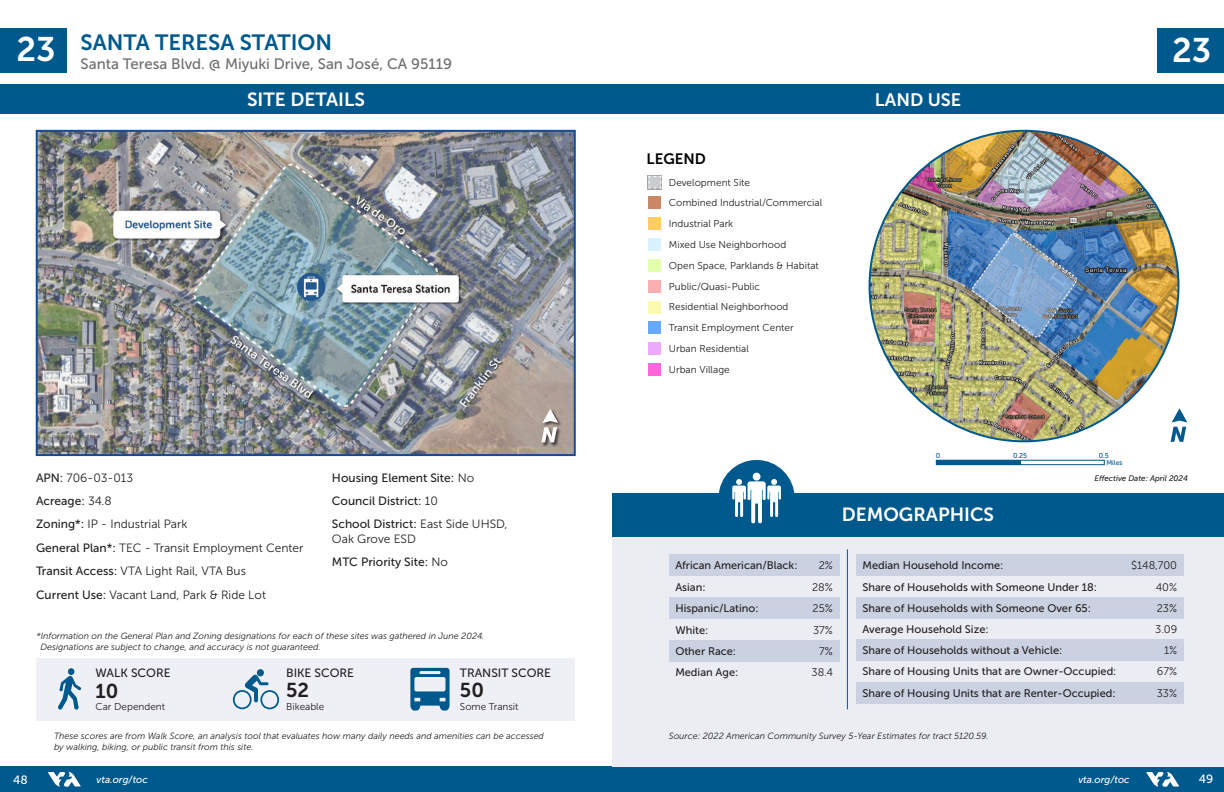
<style>
.page{position:relative;width:1224px;height:792px;background:#fff}
.page>*{position:absolute;margin:0;border:0;box-sizing:border-box;transform-origin:0 0}
.t1{font:34px "Museo Sans 700";color:#fff}
.t2{font:22px "Museo Sans 700";color:#00598c}
.t3{font:20px "Museo Sans 700";color:#231f20}
.t4{font:19px "Museo Sans 700";color:#fff}
.t5{font:18px "Museo Sans 700";color:#fff}
.t6{font:15px "Museo Sans 500";color:#6c6d70}
.t7{font:15px "Museo Sans 700";color:#000}
.t8{font:12px/14.4px "Museo Sans 300";color:#231f20}
.t9{font:12px "Museo Sans 500";color:#231f20}
.t10{font:12px "Museo Sans 500";color:#fff}
.t11{font:11px "Museo Sans 500";color:#231f20}
.t12{font:11px "Museo Sans 300";color:#231f20}
.t13{font:10px "Museo Sans 300";color:#231f20}
.t14{font:italic 10px "Museo Sans 500";color:#fff}
.Footnote{font:italic 9px/10.8px "Museo Sans 300";color:#231f20}
.t15{font:italic 8px "Museo Sans 500";color:#231f20}
.t16{font:7.1px "Museo Sans 500";color:#00598c}
.t17{font:6.9px "Museo Sans 500";color:#00598c}
.s1{font-family:"Museo Sans 500"}
.s2{font-family:"Museo Sans 300"}
</style>
<div class="page">
<div style="left:0;top:767px;width:1224px;height:25px;background:#00598c"></div>
<svg style="left:48px;top:772px;width:33px;height:15px"></svg>
<svg style="left:1146px;top:772px;width:33px;height:15px"></svg>
<img style="left:39px;top:133px;width:534px;height:320px">
<div style="left:36px;top:130px;width:540px;height:326px;border:2px solid #124c98"></div>
<div style="left:0;top:28px;width:67px;height:45px;background:#00598c"></div>
<div style="left:0;top:84px;width:612px;height:30px;background:#00598c"></div>
<div style="left:36px;top:659px;width:540px;height:62px;background:#eff0f6"></div>
<svg style="left:233px;top:669px;width:46px;height:40px"></svg>
<div style="left:68px;top:668px;width:6px;height:7px;background:#00598c;border-radius:50%"></div>
<svg style="left:58px;top:674px;width:23px;height:36px"></svg>
<svg style="left:410px;top:668px;width:40px;height:43px"></svg>
<div style="left:541px;top:409px;width:22px;height:38px;background:#231f20;opacity:.75"></div>
<svg style="left:541px;top:409px;width:17px;height:33px"></svg>
<div style="left:612px;top:498px;width:612px;height:269px;background:#ebedf3"></div>
<div style="left:1157px;top:28px;width:67px;height:45px;background:#00598c"></div>
<svg style="left:1171px;top:408px;width:16px;height:34px"></svg>
<div style="left:612px;top:493px;width:612px;height:43px;background:#00598c"></div>
<div style="left:612px;top:84px;width:612px;height:30px;background:#00598c"></div>
<div style="left:719px;top:460px;width:76px;height:76px;background:#00598c;border-radius:50%"></div>
<div style="left:753px;top:473px;width:8px;height:8px;background:#fff;border-radius:4px"></div>
<svg style="left:732px;top:479px;width:49px;height:44px"></svg>
<div style="left:649px;top:197px;width:12px;height:12px;background:#ca8866"></div>
<div style="left:649px;top:218px;width:12px;height:12px;background:#fc6"></div>
<div style="left:649px;top:238px;width:12px;height:13px;background:#d9f2ff"></div>
<div style="left:649px;top:259px;width:12px;height:12px;background:#e3ffab"></div>
<div style="left:649px;top:280px;width:12px;height:12px;background:#fab0b0"></div>
<div style="left:649px;top:301px;width:12px;height:12px;background:#fafab0"></div>
<div style="left:649px;top:343px;width:12px;height:12px;background:#ecabff"></div>
<div style="left:649px;top:322px;width:12px;height:12px;background:#67a9ff"></div>
<div style="left:649px;top:363px;width:12px;height:13px;background:#ff66db"></div>
<img style="left:870px;top:131px;width:308px;height:310px">
<div style="left:856px;top:555px;width:268px;height:21px;background:#cad2e2"></div>
<div style="left:1124px;top:555px;width:60px;height:21px;background:#cad2e2"></div>
<div style="left:856px;top:597px;width:268px;height:21px;background:#cad2e2"></div>
<div style="left:1124px;top:597px;width:60px;height:21px;background:#cad2e2"></div>
<div style="left:856px;top:639px;width:268px;height:22px;background:#cad2e2"></div>
<div style="left:1124px;top:639px;width:60px;height:22px;background:#cad2e2"></div>
<div style="left:856px;top:682px;width:268px;height:21px;background:#cad2e2"></div>
<div style="left:1124px;top:682px;width:60px;height:21px;background:#cad2e2"></div>
<div style="left:669px;top:555px;width:135px;height:21px;background:#cad2e2"></div>
<div style="left:804px;top:555px;width:35px;height:21px;background:#cad2e2"></div>
<div style="left:669px;top:597px;width:135px;height:22px;background:#cad2e2"></div>
<div style="left:804px;top:597px;width:35px;height:22px;background:#cad2e2"></div>
<div style="left:669px;top:640px;width:135px;height:21px;background:#cad2e2"></div>
<div style="left:804px;top:640px;width:35px;height:21px;background:#cad2e2"></div>
<hr style="left:847px;top:549px;width:1px;height:160px;background:#00598c">
<svg style="left:648px;top:175px;width:14px;height:14px"></svg>
<div style="left:649px;top:176px;width:12px;height:12px;background:#cbccce"></div>
<div style="left:936px;top:460px;width:169px;height:5px;border:1px solid #00598c"></div>
<div style="left:936px;top:460px;width:85px;height:5px;background:#00598c"></div>
<h1 class="t1" style="left:16px;top:30px;width:41px">23</h1>
<h2 class="t2" style="left:81px;top:30px;width:253px">SANTA TERESA STATION</h2>
<h3 class="t6" style="left:81px;top:55px;width:373px">Santa Teresa Blvd. @ Miyuki Drive, San José, CA 95119</h3>
<h3 class="t4" style="left:247px;top:89px;width:119px">SITE DETAILS</h3>
<h2 class="t8" style="left:36px;top:470px;width:99px"><span class="s1">APN:</span> 706-03-013</h2>
<p class="t9" style="left:36px;top:494px;width:77px">Acreage: <span class="s2">34.8</span></p>
<p class="t8" style="left:36px;top:517px;width:153px"><span class="s1">Zoning*:</span> IP - Industrial Park</p>
<p class="t8" style="left:36px;top:541px;width:269px"><span class="s1">General Plan*:</span> TEC - Transit Employment Center</p>
<p class="t8" style="left:36px;top:564px;width:212px"><span class="s1">Transit Access:</span> VTA Light Rail, VTA Bus</p>
<p class="t8" style="left:36px;top:587px;width:232px"><span class="s1">Current Use:</span> Vacant Land, Park &amp; Ride Lot</p>
<p class="t9" style="left:332px;top:471px;width:144px">Housing Element Site: <span class="s2">No</span></p>
<p class="t9" style="left:332px;top:494px;width:108px">Council District: <span class="s2">10</span></p>
<p class="t8" style="left:332px;top:517px;width:177px"><span class="s1">School District:</span> East Side UHSD,<br>Oak Grove ESD</p>
<p class="t9" style="left:332px;top:556px;width:118px">MTC Priority Site: <span class="s2">No</span></p>
<p class="Footnote" style="left:36px;top:631px;width:449px">*Information on the General Plan and Zoning designations for each of these sites was gathered in June 2024.</p>
<p class="Footnote" style="left:41px;top:642px;width:282px">Designations are subject to change, and accuracy is not guaranteed.</p>
<p class="t9" style="left:95px;top:667px;width:77px">WALK SCORE</p>
<p class="t9" style="left:286px;top:666px;width:70px">BIKE SCORE</p>
<p class="t13" style="left:95px;top:701px;width:71px">Car Dependent</p>
<p class="t9" style="left:460px;top:666px;width:93px">TRANSIT SCORE</p>
<p class="t3" style="left:95px;top:680px;width:24px">10</p>
<p class="t3" style="left:460px;top:679px;width:25px">50</p>
<p class="t13" style="left:460px;top:701px;width:60px">Some Transit</p>
<p class="t3" style="left:286px;top:679px;width:24px">52</p>
<p class="t13" style="left:286px;top:701px;width:40px">Bikeable</p>
<p class="Footnote" style="left:54px;top:731px;width:491px">These scores are from Walk Score, an analysis tool that evaluates how many daily needs and amenities can be accessed by walking, biking, or public transit from this site.</p>
<p class="t7" style="left:647px;top:150px;width:61px">LEGEND</p>
<p class="t13" style="left:669px;top:177px;width:83px">Development Site</p>
<p class="t13" style="left:669px;top:198px;width:155px">Combined Industrial/Commercial</p>
<p class="t13" style="left:669px;top:218px;width:66px">Industrial Park</p>
<p class="t13" style="left:669px;top:239px;width:119px">Mixed Use Neighborhood</p>
<p class="t13" style="left:669px;top:260px;width:152px">Open Space, Parklands &amp; Habitat</p>
<p class="t13" style="left:669px;top:281px;width:93px">Public/Quasi-Public</p>
<p class="t13" style="left:669px;top:301px;width:121px">Residential Neighborhood</p>
<p class="t13" style="left:669px;top:322px;width:126px">Transit Employment Center</p>
<p class="t13" style="left:669px;top:343px;width:81px">Urban Residential</p>
<p class="t13" style="left:669px;top:364px;width:62px">Urban Village</p>
<h3 class="t5" style="left:875px;top:89px;width:88px">LAND USE</h3>
<h1 class="t1" style="left:1172px;top:32px;width:41px">23</h1>
<p class="t16" style="left:936px;top:451px;width:6px">0</p>
<p class="t16" style="left:1013px;top:451px;width:16px">0.25</p>
<p class="t16" style="left:1099px;top:451px;width:12px">0.5</p>
<p class="t15" style="left:1095px;top:474px;width:95px">Effective Date: April 2024</p>
<p class="t17" style="left:1106px;top:458px;width:18px">Miles</p>
<p class="t4" style="left:842px;top:504px;width:154px">DEMOGRAPHICS</p>
<p class="t11" style="left:675px;top:560px;width:124px">African American/Black:</p>
<p class="t12" style="left:819px;top:560px;width:16px">2%</p>
<p class="t11" style="left:675px;top:581px;width:32px">Asian:</p>
<p class="t12" style="left:812px;top:581px;width:22px">28%</p>
<p class="t11" style="left:675px;top:602px;width:85px">Hispanic/Latino:</p>
<p class="t12" style="left:813px;top:602px;width:22px">25%</p>
<p class="t11" style="left:675px;top:624px;width:35px">White:</p>
<p class="t12" style="left:813px;top:624px;width:21px">37%</p>
<p class="t11" style="left:675px;top:645px;width:62px">Other Race:</p>
<p class="t12" style="left:819px;top:645px;width:15px">7%</p>
<p class="t11" style="left:675px;top:666px;width:64px">Median Age:</p>
<p class="t12" style="left:812px;top:666px;width:23px">38.4</p>
<p class="t11" style="left:862px;top:560px;width:142px">Median Household Income:</p>
<p class="t12" style="left:1131px;top:560px;width:48px">$148,700</p>
<p class="t11" style="left:862px;top:581px;width:236px">Share of Households with Someone Under 18:</p>
<p class="t12" style="left:1156px;top:581px;width:23px">40%</p>
<p class="t11" style="left:862px;top:602px;width:230px">Share of Households with Someone Over 65:</p>
<p class="t12" style="left:1157px;top:602px;width:22px">23%</p>
<p class="t11" style="left:862px;top:623px;width:128px">Average Household Size:</p>
<p class="t12" style="left:1155px;top:623px;width:23px">3.09</p>
<p class="t11" style="left:862px;top:644px;width:201px">Share of Households without a Vehicle:</p>
<p class="t12" style="left:1164px;top:644px;width:15px">1%</p>
<p class="t11" style="left:862px;top:666px;width:256px">Share of Housing Units that are Owner-Occupied:</p>
<p class="t12" style="left:1157px;top:666px;width:22px">67%</p>
<p class="t11" style="left:862px;top:687px;width:255px">Share of Housing Units that are Renter-Occupied:</p>
<p class="t12" style="left:1157px;top:687px;width:22px">33%</p>
<p class="Footnote" style="left:669px;top:731px;width:321px">Source: 2022 American Community Survey 5-Year Estimates for tract 5120.59.</p>
<h3 class="t10" style="left:13px;top:774px;width:16px">48</h3>
<p class="t14" style="left:97px;top:774px;width:53px">vta.org/toc</p>
<p class="t14" style="left:1078px;top:774px;width:53px">vta.org/toc</p>
<h3 class="t10" style="left:1199px;top:773px;width:16px">49</h3>
</div>
